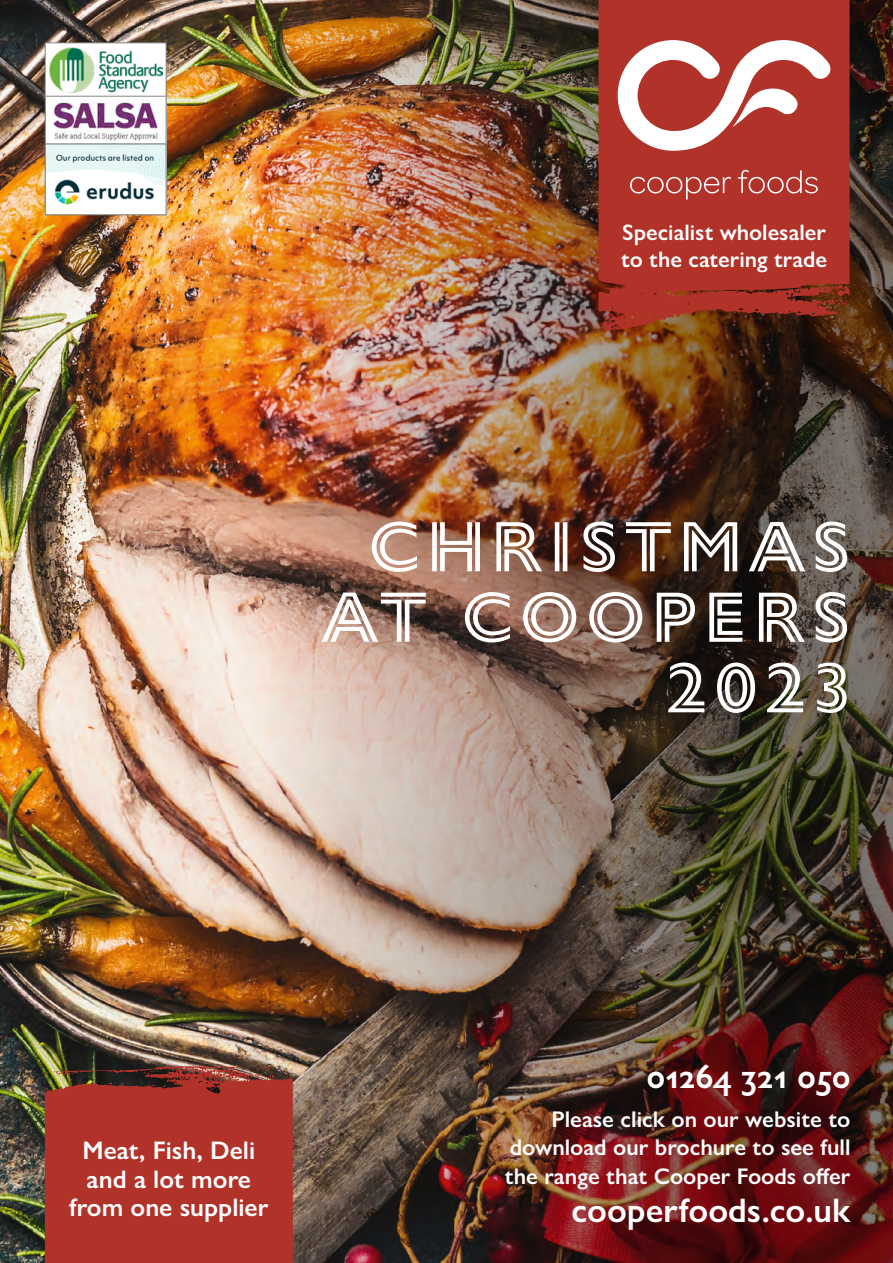
<style>
.page{position:relative;width:893px;height:1263px;background:#fff}
.page>*{position:absolute;margin:0;border:0;box-sizing:border-box;transform-origin:0 0}
.t1{font:600 72px/70.5px "Gill Sans Nova Inline";letter-spacing:.1em;color:#fff;text-align:right}
.t2{font:600 34.2px "Gill Sans Nova";color:#fff}
.t3{font:600 25.5px/28.5px "Gill Sans Nova";color:#fff;text-align:center}
.t4{font:600 22.8px/28.5px "Gill Sans Nova";color:#fff;text-align:justify}
.t5{font:600 22.5px/27px "Gill Sans Nova";color:#fff}
</style>
<div class="page">
<img style="left:0;top:0;width:196px;height:1263px">
<img style="left:196px;top:0;width:697px;height:1263px">
<svg style="left:598px;top:0;width:251px;height:332px;background:#a73126"></svg>
<svg style="left:618px;top:40px;width:212px;height:160px"></svg>
<svg style="left:45px;top:1065px;width:248px;height:198px;background:#a93329"></svg>
<img style="left:47px;top:97px;width:117px;height:116px">
<div style="left:45px;top:95px;width:121px;height:50px;border:1px solid #706f6f"></div>
<div style="left:45px;top:43px;width:121px;height:53px;background:#fff"></div>
<img style="left:49px;top:47px;width:113px;height:46px">
<div style="left:45px;top:43px;width:121px;height:54px;border:1px solid #878787"></div>
<div style="left:45px;top:144px;width:121px;height:71px;border:1px solid #706f6f"></div>
<p class="t5" style="left:621px;top:218px;width:207px">Specialist wholesaler to the catering trade</p>
<h1 class="t1" style="left:321px;top:509px;width:530px">CHRISTMAS<br>AT COOPERS<br>2023</h1>
<p class="t3" style="left:69px;top:1136px;width:201px">Meat, Fish, Deli and a lot more from one supplier</p>
<h2 class="t2" style="left:647px;top:1055px;width:205px">01264 321 050</h2>
<p class="t4" style="left:505px;top:1105px;width:347px;text-indent:47px">Please click on our website to download our brochure to see full the range that Cooper Foods offer</p>
<h2 class="t2" style="left:571px;top:1189px;width:280px">cooperfoods.co.uk</h2>
</div>
